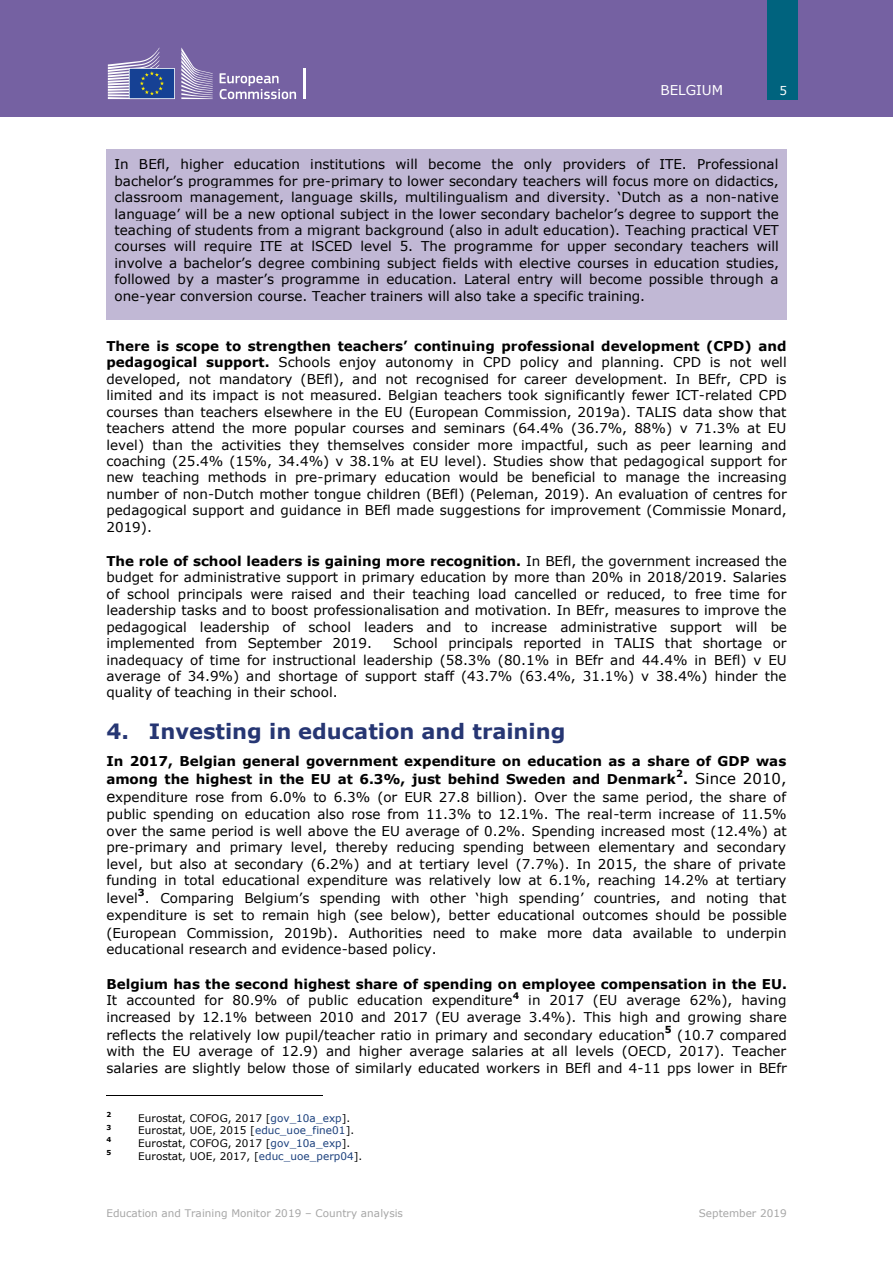
<style>
.page{position:relative;width:893px;height:1264px;background:#fff}
.page>*{position:absolute;margin:0;border:0;box-sizing:border-box;transform-origin:0 0}
.t1{font:700 21px "Verdana";color:#263673}
.t2{font:15px "Verdana";color:#000}
.t3{font:13.5px/16.4px "Verdana";color:#000;text-align:justify}
.t4{font:700 13.5px/17.9px "Verdana";color:#000}
.t5{font:13.5px "Verdana";color:#fff}
.t6{font:12px "Verdana";color:#fff}
.t7{font:10.5px "Verdana";letter-spacing:.005em;color:#000}
.t8{font:10.5px "Verdana";color:#a6a6a6}
.t9{font:700 9.75px "Verdana";color:#000}
.t10{font:700 6.9px "Verdana";color:#000}
.s1{font-weight:700}
.s2{font-weight:700;font-size:13.5px}
.s3{font-size:15px}
.s4{color:#1a3f7c}
</style>
<div class="page">
<div style="left:0;top:0;width:893px;height:116px;background:#7561a2"></div>
<div style="left:767px;top:0;width:31px;height:99px;background:#00637e"></div>
<svg style="left:220px;top:73px;width:76px;height:26px"></svg>
<hr style="left:303px;top:68px;width:2px;height:31px;background:#fff">
<svg style="left:181px;top:47px;width:32px;height:52px"></svg>
<svg style="left:108px;top:47px;width:67px;height:52px"></svg>
<div style="left:106px;top:149px;width:681px;height:170px;background:#c1b8d5"></div>
<hr style="left:106px;top:1094px;width:216px;height:1px;background:#000">
<p class="t5" style="left:661px;top:81px;width:64px">BELGIUM</p>
<p class="t6" style="left:779px;top:82px;width:9px">5</p>
<p class="t3" style="left:115px;top:156px;width:666px">In BEfl, higher education institutions will become the only providers of ITE. Professional bachelor’s programmes for pre-primary to lower secondary teachers will focus more on didactics, classroom management, language skills, multilingualism and diversity. ‘Dutch as a non-native language’ will be a new optional subject in the lower secondary bachelor’s degree to support the teaching of students from a migrant background (also in adult education). Teaching practical VET courses will require ITE at lSCED level 5. The programme for upper secondary teachers will involve a bachelor’s degree combining subject fields with elective courses in education studies, followed by a master’s programme in education. Lateral entry will become possible through a one-year conversion course. Teacher trainers will also take a specific training.</p>
<p class="t3" style="left:106px;top:337px;width:682px"><span class="s1">There is scope to strengthen teachers’ continuing professional development (CPD) and pedagogical support.</span> Schools enjoy autonomy in CPD policy and planning. CPD is not well developed, not mandatory (BEfl), and not recognised for career development. In BEfr, CPD is limited and its impact is not measured. Belgian teachers took significantly fewer ICT-related CPD courses than teachers elsewhere in the EU (European Commission, 2019a). TALIS data show that teachers attend the more popular courses and seminars (64.4% (36.7%, 88%) v 71.3% at EU level) than the activities they themselves consider more impactful, such as peer learning and coaching (25.4% (15%, 34.4%) v 38.1% at EU level). Studies show that pedagogical support for new teaching methods in pre-primary education would be beneficial to manage the increasing number of non-Dutch mother tongue children (BEfl) (Peleman, 2019). An evaluation of centres for pedagogical support and guidance in BEfl made suggestions for improvement (Commissie Monard, 2019).</p>
<p class="t3" style="left:106px;top:552px;width:682px"><span class="s1">The role of school leaders is gaining more recognition.</span> In BEfl, the government increased the budget for administrative support in primary education by more than 20% in 2018/2019. Salaries of school principals were raised and their teaching load cancelled or reduced, to free time for leadership tasks and to boost professionalisation and motivation. In BEfr, measures to improve the pedagogical leadership of school leaders and to increase administrative support will be implemented from September 2019.</p>
<p class="t3" style="left:106px;top:634px;width:682px;text-indent:287px">School principals reported in TALIS that shortage or inadequacy of time for instructional leadership (58.3% (80.1% in BEfr and 44.4% in BEfl) v EU average of 34.9%) and shortage of support staff (43.7% (63.4%, 31.1%) v 38.4%) hinder the quality of teaching in their school.</p>
<h1 class="t1" style="left:106px;top:717px;width:460px">4. Investing in education and training</h1>
<p class="t4" style="left:106px;top:752px;width:681px">In 2017, Belgian general government expenditure on education as a share of GDP was among the highest in the EU at 6.3%, just behind Sweden and Denmark</p>
<p class="t9" style="left:676px;top:767px;width:8px">2</p>
<p class="t2" style="left:683px;top:769px;width:105px"><span class="s2">.</span> Since 2010,</p>
<p class="t3" style="left:106px;top:788px;width:682px"><span class="s3">e</span>xpenditure rose from 6.0% to 6.3% (or EUR 27.8 billion). Over the same period, the share of public spending on education also rose from 11.3% to 12.1%. The real-term increase of 11.5% over the same period is well above the EU average of 0.2%. Spending increased most (12.4%) at pre-primary and primary level, thereby reducing spending between elementary and secondary level, but also at secondary (6.2%) and at tertiary level (7.7%). In 2015, the share of private funding in total educational expenditure was relatively low at 6.1%, reaching 14.2% at tertiary</p>
<p class="t3" style="left:106px;top:889px;width:33px">level</p>
<p class="t9" style="left:138px;top:885px;width:8px">3</p>
<p class="t3" style="left:106px;top:888px;width:682px;line-height:17.1px;text-indent:38px">. Comparing Belgium’s spending with other ‘high spending’ countries, and noting that expenditure is set to remain high (see below), better educational outcomes should be possible (European Commission, 2019b)<span class="s3">.</span> Authorities need to make more data available to underpin educational research and evidence-based policy.</p>
<p class="t3" style="left:106px;top:974px;width:682px"><span class="s1">Belgium has the second highest share of spending on employee compensation in the EU.<br></span>It accounted for 80.9% of public education expenditure<sup>4</sup> in 2017 (EU average 62%), having increased by 12.1% between 2010 and 2017 (EU average 3.4%). This high and growing share</p>
<p class="t3" style="left:106px;top:1025px;width:560px">reflects the relatively low pupil/teacher ratio in primary and secondary education</p>
<p class="t9" style="left:665px;top:1022px;width:8px">5</p>
<p class="t3" style="left:106px;top:1025px;width:682px;text-indent:571px">(10.7 compared with the EU average of 12.9) and higher average salaries at all levels (OECD, 2017). Teacher salaries are slightly below those of similarly educated workers in BEfl and 4-11 pps lower in BEfr</p>
<p class="t10" style="left:106px;top:1109px;width:6px">2</p>
<p class="t7" style="left:138px;top:1110px;width:213px">Eurostat, COFOG, 2017 [<span class="s4">gov_10a_exp</span>].</p>
<p class="t10" style="left:106px;top:1122px;width:6px">3</p>
<p class="t7" style="left:138px;top:1123px;width:217px">Eurostat, UOE, 2015 [<span class="s4">educ_uoe_fine01</span>].</p>
<p class="t10" style="left:106px;top:1135px;width:6px">4</p>
<p class="t7" style="left:138px;top:1136px;width:213px">Eurostat, COFOG, 2017 [<span class="s4">gov_10a_exp</span>].</p>
<p class="t10" style="left:106px;top:1147px;width:6px">5</p>
<p class="t7" style="left:138px;top:1148px;width:225px">Eurostat, UOE, 2017, [<span class="s4">educ_uoe_perp04</span>].</p>
<p class="t8" style="left:106px;top:1205px;width:298px">Education and Training Monitor 2019 – Country analysis</p>
<p class="t8" style="left:699px;top:1205px;width:89px">September 2019</p>
</div>
